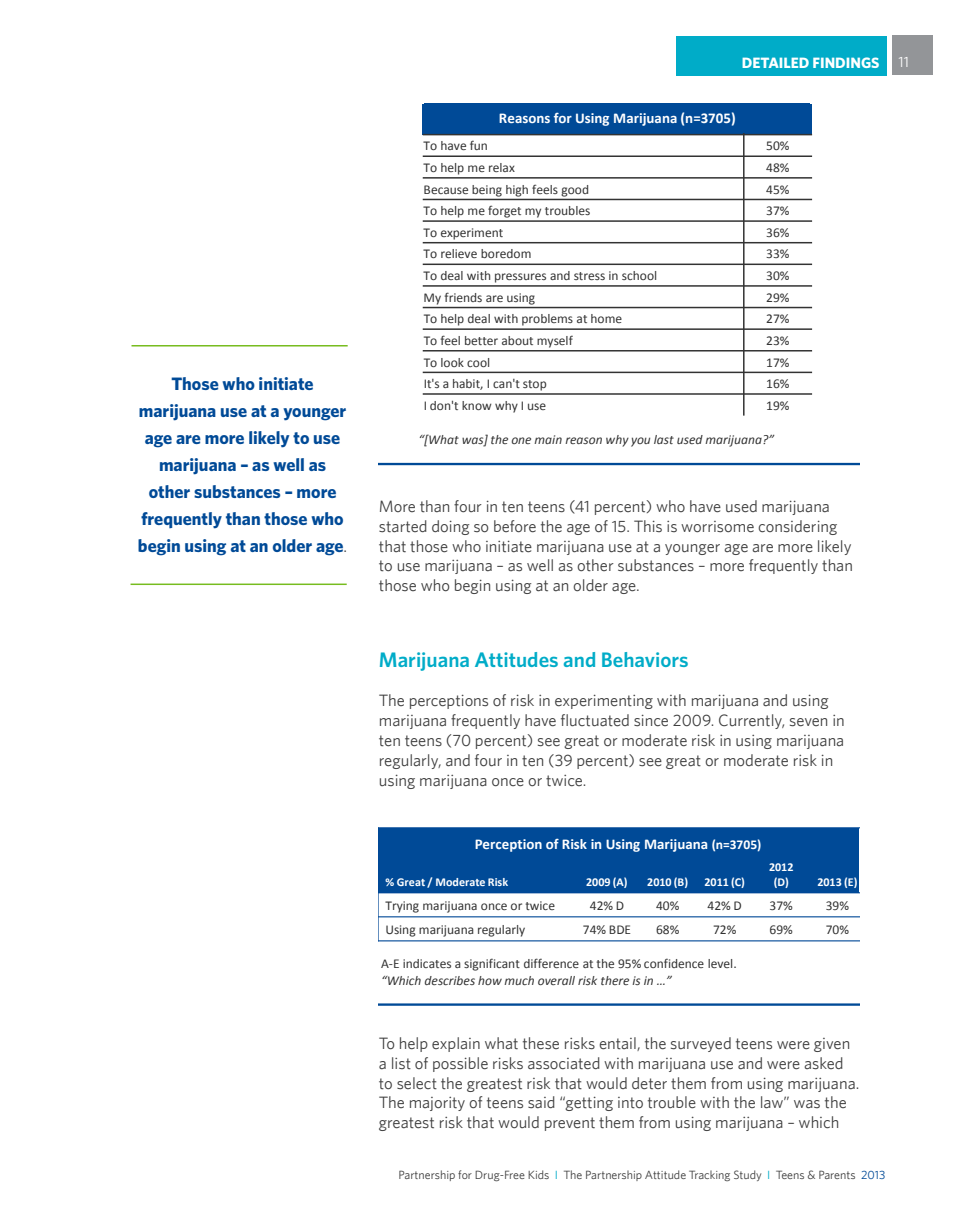
<style>
.page{position:relative;width:962px;height:1232px;background:#fff}
.page>*{position:absolute;margin:0;border:0;box-sizing:border-box;transform-origin:0 0}
.t1{font:600 21px "Whitney";color:#00acc8}
.t2{font:700 18px/27px "Whitney";color:#004a97;text-align:center}
.t3{font:16.5px/19.8px "Whitney";color:#404040}
.t4{font:700 15px "Calibri";color:#fff}
.t5{font:700 15px "Whitney";color:#fff}
.t6{font:15px "Whitney";color:#fff}
.t7{font:13.5px "Calibri";color:#333}
.t8{font:italic 13.5px "Calibri";color:#333}
.t9{font:12px "Whitney";color:#404040}
.t10{font:700 12px/14.5px "Calibri";color:#fff}
.s1{font-weight:400;font-size:16.5px;color:#404040}
.s2{font-size:13.5px}
.s3{color:#00acc8}
.s4{color:#004a97}
</style>
<div class="page">
<div style="left:676px;top:36px;width:210px;height:40px;background:#00acc8"></div>
<div style="left:891px;top:35px;width:41px;height:40px;background:#939598"></div>
<hr style="left:131px;top:345px;width:216px;height:1px;background:#77bc1f">
<hr style="left:130px;top:583px;width:216px;height:2px;background:#77bc1f">
<div style="left:379px;top:827px;width:196px;height:65px;background:#004a97"></div>
<div style="left:575px;top:827px;width:64px;height:65px;background:#004a97"></div>
<div style="left:639px;top:827px;width:57px;height:65px;background:#004a97"></div>
<div style="left:696px;top:827px;width:57px;height:65px;background:#004a97"></div>
<div style="left:753px;top:827px;width:56px;height:65px;background:#004a97"></div>
<div style="left:809px;top:827px;width:50px;height:65px;background:#004a97"></div>
<hr style="left:379px;top:892px;width:480px;height:1px;background:#004897">
<hr style="left:379px;top:916px;width:480px;height:1px;background:#004897">
<hr style="left:379px;top:827px;width:1px;height:114px;background:#004897">
<hr style="left:379px;top:940px;width:480px;height:1px;background:#004897">
<hr style="left:379px;top:1003px;width:480px;height:2px;background:#004a97">
<svg style="left:422px;top:104px;width:320px;height:30px"></svg>
<div style="left:743px;top:104px;width:68px;height:31px;background:#06478a"></div>
<hr style="left:742px;top:104px;width:2px;height:311px;background:#333">
<hr style="left:422px;top:134px;width:389px;height:1px;background:#333">
<hr style="left:422px;top:155px;width:389px;height:2px;background:#333">
<hr style="left:422px;top:177px;width:389px;height:1px;background:#333">
<hr style="left:422px;top:199px;width:389px;height:1px;background:#333">
<hr style="left:422px;top:220px;width:389px;height:2px;background:#333">
<hr style="left:422px;top:242px;width:389px;height:1px;background:#333">
<hr style="left:422px;top:263px;width:389px;height:2px;background:#333">
<hr style="left:422px;top:285px;width:389px;height:1px;background:#333">
<hr style="left:422px;top:307px;width:389px;height:1px;background:#333">
<hr style="left:422px;top:328px;width:389px;height:2px;background:#333">
<hr style="left:422px;top:350px;width:389px;height:1px;background:#333">
<hr style="left:422px;top:371px;width:389px;height:2px;background:#333">
<hr style="left:422px;top:393px;width:389px;height:1px;background:#333">
<div style="left:424px;top:104px;width:386px;height:29px;background:#004a97"></div>
<hr style="left:379px;top:463px;width:480px;height:2px;background:#004a97">
<p class="t2" style="left:138px;top:369px;width:211px">Those who initiate marijuana use at a younger age are more likely to use marijuana – as well as other substances – more frequently than those who begin using at an older age<span class="s1">.</span></p>
<p class="t5" style="left:741px;top:52px;width:139px">DETAILED FINDINGS</p>
<p class="t6" style="left:898px;top:53px;width:12px">11</p>
<p class="t4" style="left:499px;top:109px;width:238px">Reasons for Using Marijuana (n=3705)</p>
<p class="t7" style="left:423px;top:137px;width:66px">To have fun</p>
<p class="t7" style="left:766px;top:137px;width:25px">50%</p>
<p class="t7" style="left:423px;top:159px;width:93px">To help me relax</p>
<p class="t7" style="left:766px;top:159px;width:25px">48%</p>
<p class="t7" style="left:423px;top:180px;width:167px">Because being high feels good</p>
<p class="t7" style="left:766px;top:180px;width:25px">45%</p>
<p class="t7" style="left:423px;top:202px;width:168px">To help me forget my troubles</p>
<p class="t7" style="left:766px;top:202px;width:25px">37%</p>
<p class="t7" style="left:423px;top:224px;width:81px">To experiment</p>
<p class="t7" style="left:766px;top:224px;width:25px">36%</p>
<p class="t7" style="left:423px;top:245px;width:109px">To relieve boredom</p>
<p class="t7" style="left:766px;top:245px;width:25px">33%</p>
<p class="t7" style="left:423px;top:267px;width:235px">To deal with pressures and stress in school</p>
<p class="t7" style="left:766px;top:267px;width:25px">30%</p>
<p class="t7" style="left:423px;top:288px;width:113px">My friends are using</p>
<p class="t7" style="left:766px;top:288px;width:25px">29%</p>
<p class="t7" style="left:423px;top:310px;width:200px">To help deal with problems at home</p>
<p class="t7" style="left:766px;top:310px;width:25px">27%</p>
<p class="t7" style="left:423px;top:332px;width:151px">To feel better about myself</p>
<p class="t7" style="left:766px;top:332px;width:25px">23%</p>
<p class="t7" style="left:423px;top:353px;width:68px">To look cool</p>
<p class="t7" style="left:766px;top:353px;width:25px">17%</p>
<p class="t7" style="left:423px;top:375px;width:125px">It's a habit, I can't stop</p>
<p class="t7" style="left:766px;top:375px;width:25px">16%</p>
<p class="t7" style="left:423px;top:396px;width:124px">I don't know why I use</p>
<p class="t7" style="left:766px;top:396px;width:25px">19%</p>
<p class="t8" style="left:418px;top:430px;width:357px">“[What was] the one main reason why you last used marijuana?”</p>
<p class="t3" style="left:379px;top:496px;width:475px">More than four in ten teens (41 percent) who have used marijuana started doing so before the age of 15. This is worrisome considering that those who initiate marijuana use at a younger age are more likely to use marijuana – as well as other substances – more frequently than those who begin using at an older age.</p>
<p class="t1" style="left:379px;top:645px;width:311px">Marijuana Attitudes and Behaviors</p>
<p class="t3" style="left:379px;top:690px;width:467px">The perceptions of risk in experimenting with marijuana and using marijuana frequently have fluctuated since 2009. Currently, seven in ten teens (70 percent) see great or moderate risk in using marijuana regularly, and four in ten (39 percent) see great or moderate risk in using marijuana once or twice.</p>
<p class="t4" style="left:474px;top:834px;width:288px">Perception of Risk in Using Marijuana <span class="s2">(n=3705)</span></p>
<p class="t10" style="left:385px;top:874px;width:124px">% Great / Moderate Risk</p>
<p class="t10" style="left:586px;top:874px;width:43px">2009 (A)</p>
<p class="t10" style="left:647px;top:874px;width:43px">2010 (B)</p>
<p class="t10" style="left:704px;top:874px;width:42px">2011 (C)</p>
<p class="t10" style="left:773px;top:860px;width:85px;text-indent:-5px">2012<br>(D) 2013 (E)</p>
<p class="t7" style="left:385px;top:896px;width:171px">Trying marijuana once or twice</p>
<p class="t7" style="left:589px;top:896px;width:36px">42% D</p>
<p class="t7" style="left:656px;top:896px;width:25px">40%</p>
<p class="t7" style="left:707px;top:896px;width:36px">42% D</p>
<p class="t7" style="left:769px;top:896px;width:25px">37%</p>
<p class="t7" style="left:825px;top:896px;width:25px">39%</p>
<p class="t7" style="left:385px;top:920px;width:141px">Using marijuana regularly</p>
<p class="t7" style="left:582px;top:920px;width:50px">74% BDE</p>
<p class="t7" style="left:656px;top:920px;width:25px">68%</p>
<p class="t7" style="left:713px;top:920px;width:25px">72%</p>
<p class="t7" style="left:769px;top:920px;width:25px">69%</p>
<p class="t7" style="left:825px;top:920px;width:25px">70%</p>
<p class="t7" style="left:381px;top:955px;width:357px">A-E indicates a significant difference at the 95% confidence level.</p>
<p class="t8" style="left:381px;top:970px;width:292px">“Which describes how much overall risk there is in …”</p>
<p class="t3" style="left:379px;top:1032px;width:482px">To help explain what these risks entail, the surveyed teens were given a list of possible risks associated with marijuana use and were asked to select the greatest risk that would deter them from using marijuana.<br>The majority of teens said “getting into trouble with the law” was the greatest risk that would prevent them from using marijuana – which</p>
<p class="t9" style="left:398px;top:1167px;width:488px">Partnership for Drug-Free Kids <span class="s3">I</span> The Partnership Attitude Tracking Study <span class="s3">I</span> Teens &amp; Parents <span class="s4">2013</span></p>
</div>
